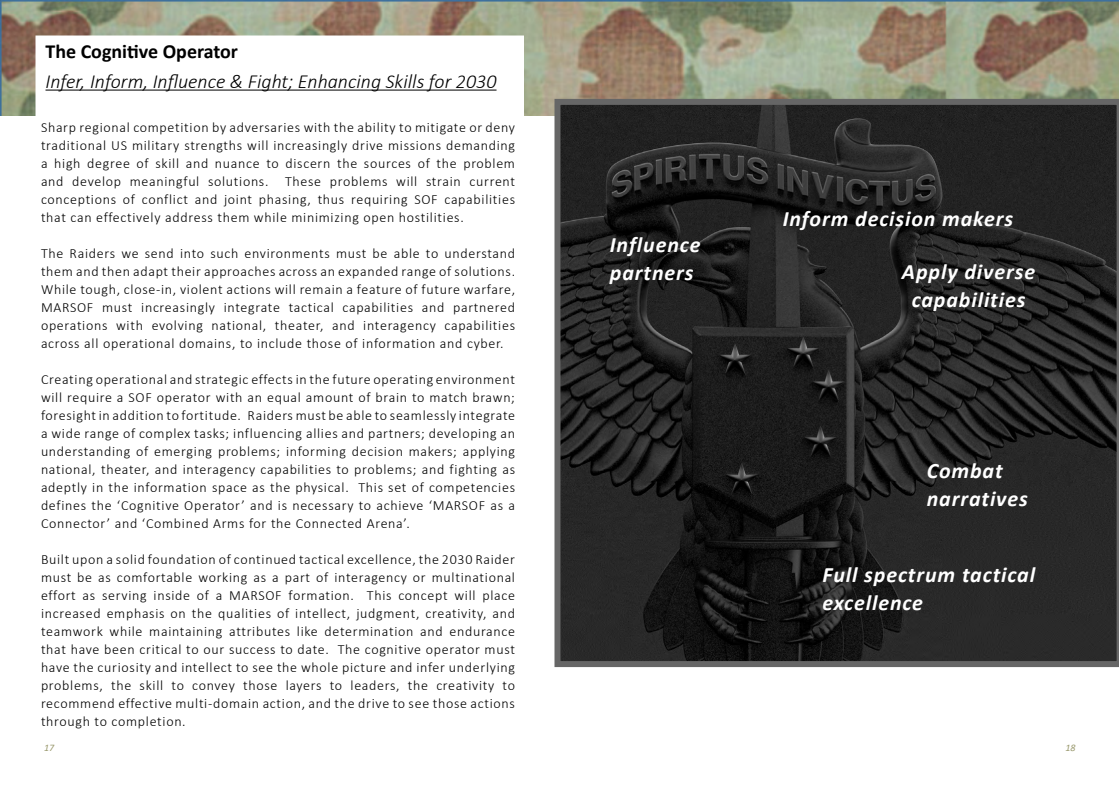
<style>
.page{position:relative;width:1119px;height:794px;background:#fff}
.page>*{position:absolute;margin:0;border:0;box-sizing:border-box;transform-origin:0 0}
.t1{font:italic 700 22px/28px "Calibri";letter-spacing:.04em;color:#fff}
.t2{font:italic 300 20px "Calibri";color:#000}
.t3{font:700 20px "Calibri";color:#000}
.t4{font:300 14px/18px "Calibri";letter-spacing:.05em;color:#000;text-align:justify}
.t5{font:italic 10px "Calibri";color:#9a996e}
</style>
<div class="page">
<img style="left:0;top:0;width:1119px;height:116px">
<svg style="left:554px;top:99px;width:565px;height:568px;background:#252525"></svg>
<div style="left:36px;top:36px;width:487px;height:80px;background:#fff"></div>
<hr style="left:46px;top:90px;width:450px;height:1px;background:#000">
<h2 class="t3" style="left:46px;top:37px;width:194px">The Cognitive Operator</h2>
<h2 class="t2" style="left:46px;top:68px;width:452px">Infer, Inform, Influence &amp; Fight; Enhancing Skills for 2030</h2>
<p class="t4" style="left:41px;top:118px;width:476px">Sharp regional competition by adversaries with the ability to mitigate or deny traditional US military strengths will increasingly drive missions demanding a high degree of skill and nuance to discern the sources of the problem and develop meaningful solutions. These problems will strain current conceptions of conflict and joint phasing, thus requiring SOF capabilities that can effectively address them while minimizing open hostilities.</p>
<p class="t4" style="left:41px;top:244px;width:476px">The Raiders we send into such environments must be able to understand them and then adapt their approaches across an expanded range of solutions.<br>While tough, close-in, violent actions will remain a feature of future warfare, MARSOF must increasingly integrate tactical capabilities and partnered operations with evolving national, theater, and interagency capabilities across all operational domains, to include those of information and cyber.</p>
<p class="t4" style="left:41px;top:370px;width:476px">Creating operational and strategic effects in the future operating environment will require a SOF operator with an equal amount of brain to match brawn; foresight in addition to fortitude. Raiders must be able to seamlessly integrate a wide range of complex tasks; influencing allies and partners; developing an understanding of emerging problems; informing decision makers; applying national, theater, and interagency capabilities to problems; and fighting as adeptly in the information space as the physical. This set of competencies defines the ‘Cognitive Operator’ and is necessary to achieve ‘MARSOF as a Connector’ and ‘Combined Arms for the Connected Arena’.</p>
<p class="t4" style="left:41px;top:550px;width:476px">Built upon a solid foundation of continued tactical excellence, the 2030 Raider must be as comfortable working as a part of interagency or multinational effort as serving inside of a MARSOF formation. This concept will place increased emphasis on the qualities of intellect, judgment, creativity, and teamwork while maintaining attributes like determination and endurance that have been critical to our success to date. The cognitive operator must have the curiosity and intellect to see the whole picture and infer underlying problems, the skill to convey those layers to leaders, the creativity to recommend effective multi-domain action, and the drive to see those actions through to completion.</p>
<h1 class="t1" style="left:610px;top:229px;width:92px">Influence partners</h1>
<h1 class="t1" style="left:783px;top:204px;width:232px">Inform decision makers</h1>
<h1 class="t1" style="left:902px;top:256px;width:135px;text-align:center">Apply diverse capabilities</h1>
<h1 class="t1" style="left:927px;top:456px;width:103px">Combat narratives</h1>
<h1 class="t1" style="left:822px;top:560px;width:214px">Full spectrum tactical excellence</h1>
<p class="t5" style="left:44px;top:740px;width:12px">17</p>
<p class="t5" style="left:1065px;top:740px;width:12px">18</p>
</div>
